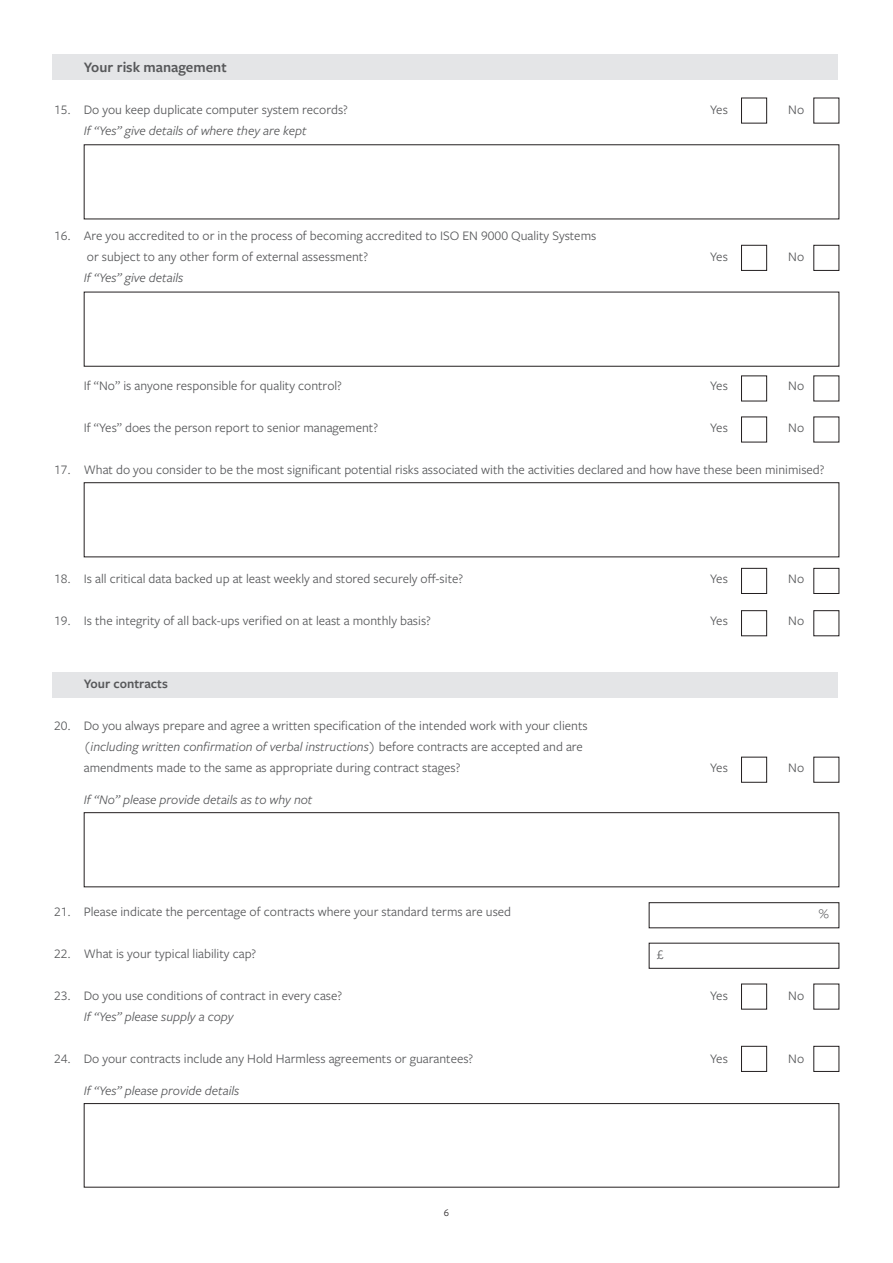
<style>
.page{position:relative;width:893px;height:1263px;background:#fff}
.page>*{position:absolute;margin:0;border:0;box-sizing:border-box;transform-origin:0 0}
.t1{font:600 15px "Freight Sans Pro";color:#57585a}
.t2{font:13.5px/21px "Freight Sans Pro";color:#57585a}
.t3{font:italic 13.5px "Freight Sans Pro";color:#57585a}
.t4{font:600 13.5px "Freight Sans Pro";color:#57585a}
.t5{font:10.5px "Freight Sans Pro";color:#231f20}
.s1{font-style:italic}
</style>
<div class="page">
<div style="left:52px;top:54px;width:785px;height:26px;background:#e4e5e7"></div>
<div style="left:52px;top:672px;width:785px;height:25px;background:#e4e5e7"></div>
<div style="left:741px;top:98px;width:26px;height:25px;border:1px solid #231f20"></div>
<div style="left:814px;top:245px;width:25px;height:26px;border:1px solid #231f20"></div>
<div style="left:741px;top:245px;width:26px;height:26px;border:1px solid #231f20"></div>
<div style="left:741px;top:376px;width:26px;height:25px;border:1px solid #231f20"></div>
<div style="left:741px;top:417px;width:26px;height:25px;border:1px solid #231f20"></div>
<div style="left:814px;top:568px;width:25px;height:26px;border:1px solid #231f20"></div>
<div style="left:741px;top:568px;width:26px;height:26px;border:1px solid #231f20"></div>
<div style="left:741px;top:610px;width:26px;height:26px;border:1px solid #231f20"></div>
<div style="left:741px;top:757px;width:26px;height:25px;border:1px solid #231f20"></div>
<div style="left:741px;top:984px;width:26px;height:25px;border:1px solid #231f20"></div>
<div style="left:741px;top:1046px;width:26px;height:25px;border:1px solid #231f20"></div>
<div style="left:84px;top:482px;width:755px;height:75px;border:1px solid #231f20"></div>
<div style="left:84px;top:812px;width:755px;height:75px;border:1px solid #231f20"></div>
<div style="left:84px;top:1103px;width:755px;height:84px;border:1px solid #231f20"></div>
<div style="left:649px;top:902px;width:190px;height:26px;border:1px solid #231f20"></div>
<p class="t1" style="left:84px;top:58px;width:144px">Your risk management</p>
<p class="t2" style="left:54px;top:99px;width:295px">15. Do you keep duplicate computer system records?</p>
<p class="t2" style="left:710px;top:99px;width:19px">Yes</p>
<p class="t2" style="left:788px;top:99px;width:17px">No</p>
<p class="t3" style="left:84px;top:122px;width:224px">If “Yes” give details of where they are kept</p>
<p class="t2" style="left:87px;top:225px;width:511px;text-indent:-33px">16. Are you accredited to or in the process of becoming accredited to ISO EN 9000 Quality Systems or subject to any other form of external assessment?</p>
<p class="t3" style="left:84px;top:269px;width:101px">If “Yes” give details</p>
<p class="t2" style="left:710px;top:246px;width:19px">Yes</p>
<p class="t2" style="left:788px;top:246px;width:17px">No</p>
<p class="t2" style="left:84px;top:375px;width:260px">If “No” is anyone responsible for quality control?</p>
<p class="t2" style="left:710px;top:375px;width:19px">Yes</p>
<p class="t2" style="left:788px;top:375px;width:17px">No</p>
<p class="t2" style="left:84px;top:417px;width:296px">If “Yes” does the person report to senior management?</p>
<p class="t2" style="left:710px;top:417px;width:19px">Yes</p>
<p class="t2" style="left:788px;top:417px;width:17px">No</p>
<p class="t2" style="left:54px;top:459px;width:772px">17. What do you consider to be the most significant potential risks associated with the activities declared and how have these been minimised?</p>
<p class="t2" style="left:54px;top:568px;width:411px">18. Is all critical data backed up at least weekly and stored securely off-site?</p>
<p class="t2" style="left:710px;top:568px;width:19px">Yes</p>
<p class="t2" style="left:788px;top:568px;width:17px">No</p>
<p class="t2" style="left:54px;top:610px;width:378px">19. Is the integrity of all back-ups verified on at least a monthly basis?</p>
<p class="t2" style="left:710px;top:610px;width:19px">Yes</p>
<p class="t2" style="left:788px;top:610px;width:17px">No</p>
<p class="t4" style="left:84px;top:676px;width:86px">Your contracts</p>
<p class="t2" style="left:84px;top:715px;width:505px;text-indent:-30px">20. Do you always prepare and agree a written specification of the intended work with your clients <span class="s1">(including written confirmation of verbal instructions)</span> before contracts are accepted and are amendments made to the same as appropriate during contract stages?</p>
<p class="t3" style="left:84px;top:791px;width:230px">If “No” please provide details as to why not</p>
<p class="t2" style="left:710px;top:757px;width:19px">Yes</p>
<p class="t2" style="left:788px;top:757px;width:17px">No</p>
<p class="t2" style="left:54px;top:901px;width:459px">21. Please indicate the percentage of contracts where your standard terms are used</p>
<p class="t2" style="left:54px;top:943px;width:204px">22. What is your typical liability cap?</p>
<p class="t2" style="left:54px;top:985px;width:290px">23. Do you use conditions of contract in every case?</p>
<p class="t2" style="left:710px;top:985px;width:19px">Yes</p>
<p class="t2" style="left:788px;top:985px;width:17px">No</p>
<p class="t3" style="left:84px;top:1009px;width:151px">If “Yes” please supply a copy</p>
<p class="t2" style="left:54px;top:1048px;width:421px">24. Do your contracts include any Hold Harmless agreements or guarantees?</p>
<p class="t2" style="left:710px;top:1048px;width:19px">Yes</p>
<p class="t2" style="left:788px;top:1048px;width:17px">No</p>
<p class="t3" style="left:84px;top:1082px;width:157px">If “Yes” please provide details</p>
<p class="t2" style="left:657px;top:944px;width:8px">£</p>
<p class="t2" style="left:819px;top:903px;width:12px">%</p>
<p class="t5" style="left:444px;top:1206px;width:7px">6</p>
</div>
